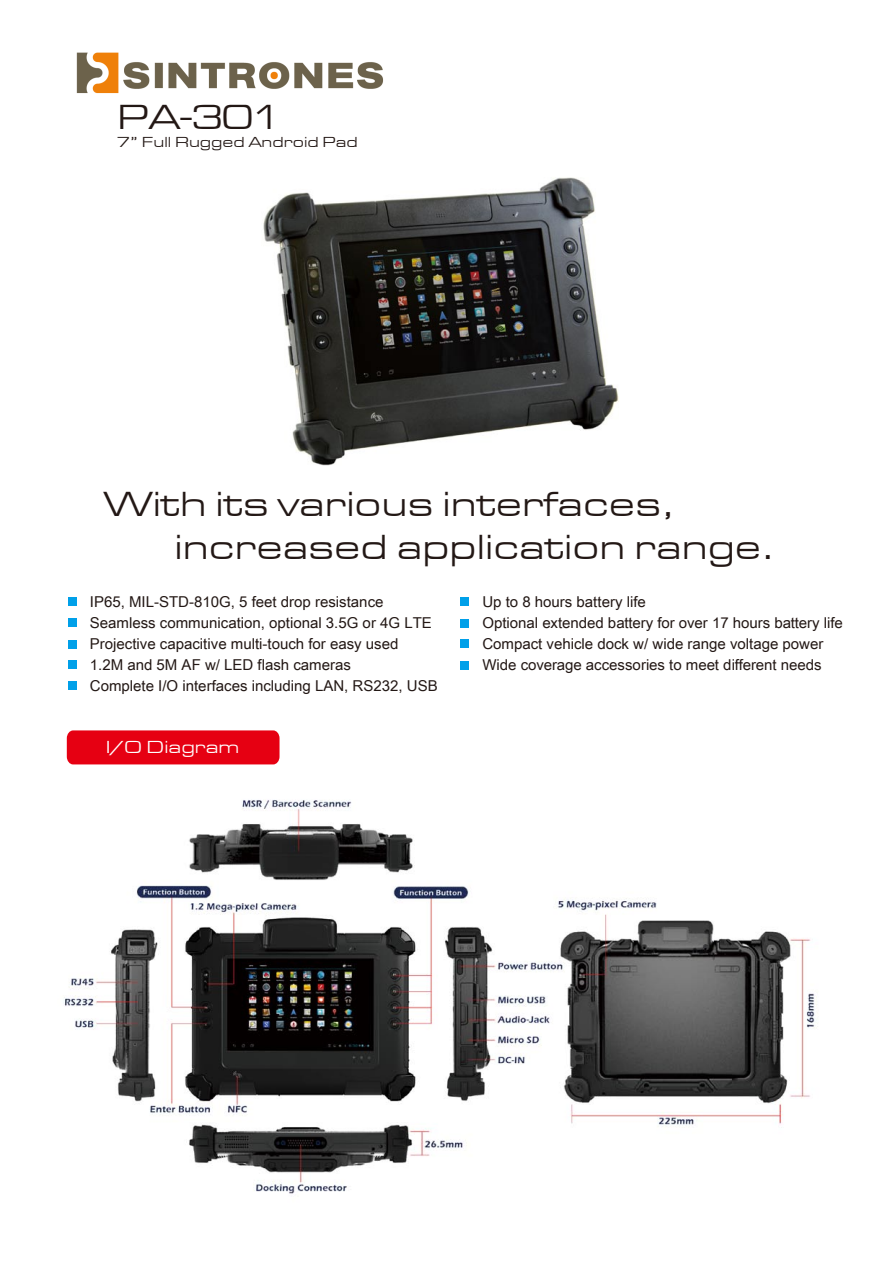
<style>
.page{position:relative;width:893px;height:1263px;background:#fff}
.page>*{position:absolute;margin:0;border:0;box-sizing:border-box;transform-origin:0 0}
.t1{font:36px/43.2px "Eurostile Extended";color:#231815}
.t2{font:18px "Eurostile Extended";color:#fff}
.t3{font:15px/21px "Arial Unicode MS";color:#231815}
.t4{font:15px "Eurostile Extended";color:#231815}
</style>
<div class="page">
<div style="left:67px;top:730px;width:212px;height:34px;background:#e60012"></div>
<div style="left:69px;top:598px;width:8px;height:8px;background:#00a0e9"></div>
<div style="left:69px;top:618px;width:8px;height:9px;background:#00a0e9"></div>
<div style="left:69px;top:640px;width:8px;height:9px;background:#00a0e9"></div>
<div style="left:69px;top:660px;width:8px;height:9px;background:#00a0e9"></div>
<div style="left:460px;top:598px;width:8px;height:8px;background:#00a0e9"></div>
<div style="left:460px;top:619px;width:8px;height:9px;background:#00a0e9"></div>
<div style="left:460px;top:639px;width:8px;height:9px;background:#00a0e9"></div>
<div style="left:460px;top:661px;width:8px;height:9px;background:#00a0e9"></div>
<img style="left:263px;top:177px;width:356px;height:289px">
<img style="left:64px;top:800px;width:753px;height:394px">
<div style="left:69px;top:682px;width:8px;height:8px;background:#00a0e9"></div>
<img style="left:76px;top:53px;width:307px;height:40px">
<h1 class="t1" style="left:117px;top:96px;width:167px">PA-301</h1>
<p class="t4" style="left:117px;top:134px;width:242px">7” Full Rugged Android Pad</p>
<h1 class="t1" style="left:175px;top:483px;width:601px;text-indent:-71px">With its various interfaces, increased application range.</h1>
<p class="t3" style="left:90px;top:591px;width:349px">IP65, MIL-STD-810G, 5 feet drop resistance Seamless communication, optional 3.5G or 4G LTE Projective capacitive multi-touch for easy used<br>1.2M and 5M AF w/ LED flash cameras<br>Complete I/O interfaces including LAN, RS232, USB</p>
<p class="t3" style="left:482px;top:591px;width:362px">Up to 8 hours battery life<br>Optional extended battery for over 17 hours battery life Compact vehicle dock w/ wide range voltage power Wide coverage accessories to meet different needs</p>
<p class="t2" style="left:106px;top:738px;width:135px">I/O Diagram</p>
</div>
